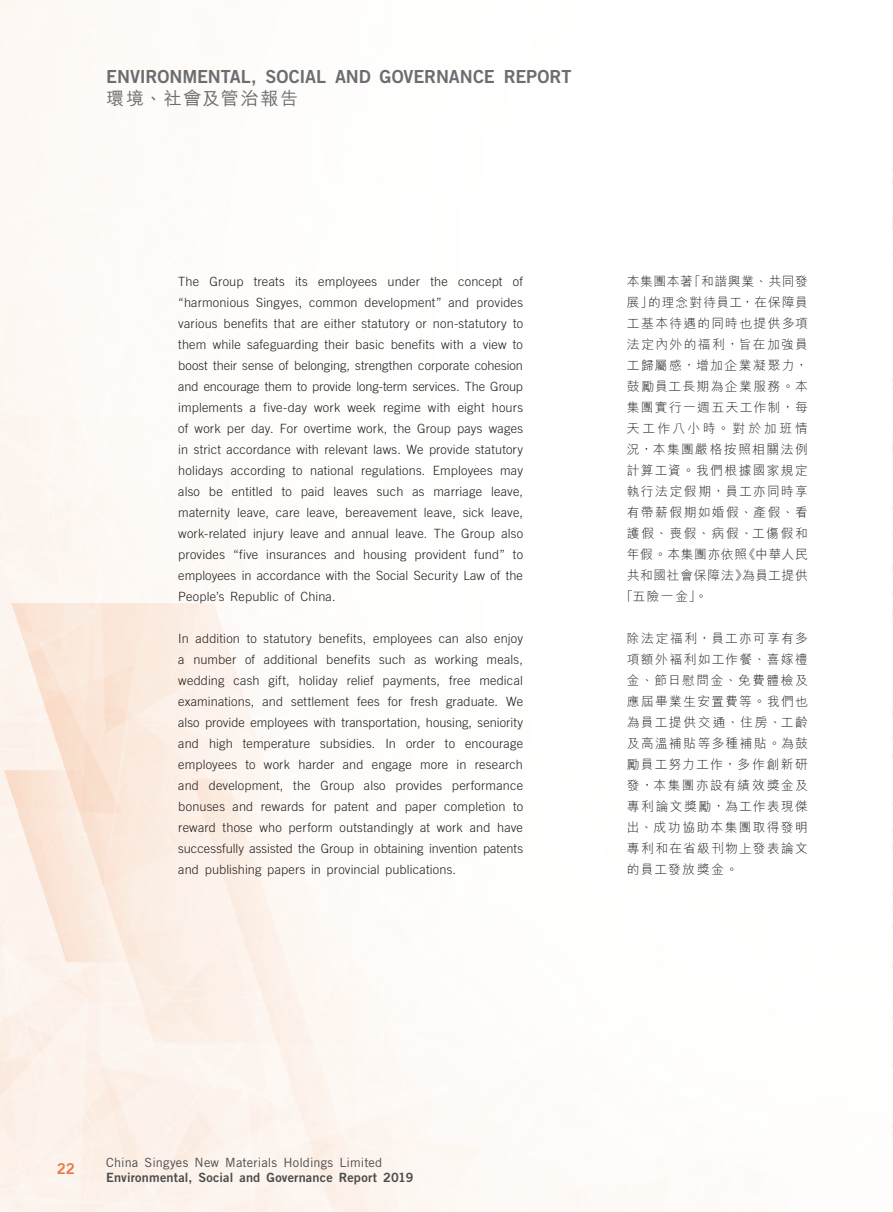
<style>
.page{position:relative;width:893px;height:1212px;background:#fff}
.page>*{position:absolute;margin:0;border:0;box-sizing:border-box;transform-origin:0 0}
.t1{font:18px "Trade Gothic LT Std Bd 2";letter-spacing:-.005em;color:#6c6d70}
.t2{font:500 18px "M Hei HK";letter-spacing:.09em;color:#6c6d70}
.t3{font:15px "Trade Gothic LT Std Bd 2";color:#e67c49}
._13_____P4{font:300 12.75px/21px "Trade Gothic LT Std";letter-spacing:.01em;color:#231f20;text-align:justify}
._13_____P4-2{font:300 12.75px/21px "M Hei HK";letter-spacing:.105em;color:#231f20;text-align:justify}
.t4{font:12.75px "Trade Gothic LT Std Bd 2";letter-spacing:.01em;color:#4b4c4d}
.t5{font:12.75px "Trade Gothic LT Std";letter-spacing:.01em;color:#4b4c4d}
._13_____P4-3{font:300 12.75px "M Hei HK";letter-spacing:.045em;color:#231f20}
._13_____P4-4{font:300 12.75px "M Hei HK";letter-spacing:.075em;color:#231f20}
._13_____P4-5{font:300 12.75px "M Hei HK";letter-spacing:.055em;color:#231f20}
._13_____P4-6{font:300 12.75px "M Hei HK";letter-spacing:.05em;color:#231f20}
._13_____P4-7{font:300 12.75px "M Hei HK";letter-spacing:.135em;color:#231f20}
._13_____P4-8{font:300 12.75px "M Hei HK";letter-spacing:.215em;color:#231f20}
</style>
<div class="page">
<h1 class="t1" style="left:106px;top:65px;width:467px">ENVIRONMENTAL, SOCIAL AND GOVERNANCE REPORT</h1>
<h1 class="t2" style="left:106px;top:85px;width:193px">環境、社會及管治報告</h1>
<p class="_13_____P4" style="left:178px;top:270px;width:346px">The Group treats its employees under the concept of “harmonious Singyes, common development” and provides various benefits that are either statutory or non-statutory to them while safeguarding their basic benefits with a view to boost their sense of belonging, strengthen corporate cohesion and encourage them to provide long-term services. The Group implements a five-day work week regime with eight hours of work per day. For overtime work, the Group pays wages in strict accordance with relevant laws. We provide statutory holidays according to national regulations. Employees may also be entitled to paid leaves such as marriage leave, maternity leave, care leave, bereavement leave, sick leave, work-related injury leave and annual leave. The Group also provides “five insurances and housing provident fund” to employees in accordance with the Social Security Law of the People’s Republic of China.</p>
<p class="_13_____P4" style="left:178px;top:627px;width:346px">In addition to statutory benefits, employees can also enjoy a number of additional benefits such as working meals, wedding cash gift, holiday relief payments, free medical examinations, and settlement fees for fresh graduate. We also provide employees with transportation, housing, seniority and high temperature subsidies. In order to encourage employees to work harder and engage more in research and development, the Group also provides performance bonuses and rewards for patent and paper completion to reward those who perform outstandingly at work and have successfully assisted the Group in obtaining invention patents and publishing papers in provincial publications.</p>
<p class="_13_____P4-3" style="left:627px;top:274px;width:182px">本集團本著「和諧興業、共同發</p>
<p class="_13_____P4-4" style="left:627px;top:295px;width:182px">展」的理念對待員工，在保障員</p>
<p class="_13_____P4-2" style="left:627px;top:312px;width:182px">工基本待遇的同時也提供多項</p>
<p class="_13_____P4-2" style="left:627px;top:333px;width:182px">法定內外的福利，旨在加強員</p>
<p class="_13_____P4-2" style="left:627px;top:354px;width:182px">工歸屬感，增加企業凝聚力，</p>
<p class="_13_____P4-2" style="left:627px;top:375px;width:182px">鼓勵員工長期為企業服務。本</p>
<p class="_13_____P4-2" style="left:627px;top:396px;width:182px">集團實行一週五天工作制，每</p>
<p class="_13_____P4-8" style="left:627px;top:421px;width:182px">天工作八小時。對於加班情</p>
<p class="_13_____P4-2" style="left:627px;top:438px;width:182px">況，本集團嚴格按照相關法例</p>
<p class="_13_____P4-2" style="left:627px;top:459px;width:182px">計算工資。我們根據國家規定</p>
<p class="_13_____P4-2" style="left:627px;top:480px;width:182px">執行法定假期，員工亦同時享</p>
<p class="_13_____P4-2" style="left:627px;top:501px;width:182px">有帶薪假期如婚假、產假、看</p>
<p class="_13_____P4-7" style="left:627px;top:526px;width:182px">護假、喪假、病假、工傷假和</p>
<p class="_13_____P4-5" style="left:627px;top:547px;width:182px">年假。本集團亦依照《中華人民</p>
<p class="_13_____P4-6" style="left:627px;top:568px;width:182px">共和國社會保障法》為員工提供</p>
<p class="_13_____P4-2" style="left:621px;top:585px;width:88px">「五險一金」。</p>
<p class="_13_____P4-2" style="left:627px;top:627px;width:183px">除法定福利，員工亦可享有多項額外褔利如工作餐、喜嫁禮金、節日慰問金、免費體檢及應屆畢業生安置費等。我們也為員工提供交通、住房、工齡及高溫補貼等多種補貼。為鼓勵員工努力工作，多作創新研發，本集團亦設有績效獎金及專利論文獎勵，為工作表現傑出、成功協助本集團取得發明專利和在省級刊物上發表論文的員工發放獎金。</p>
<p class="t3" style="left:57px;top:1159px;width:20px">22</p>
<p class="t5" style="left:106px;top:1154px;width:278px">China Singyes New Materials Holdings Limited</p>
<p class="t4" style="left:106px;top:1169px;width:309px">Environmental, Social and Governance Report 2019</p>
</div>
